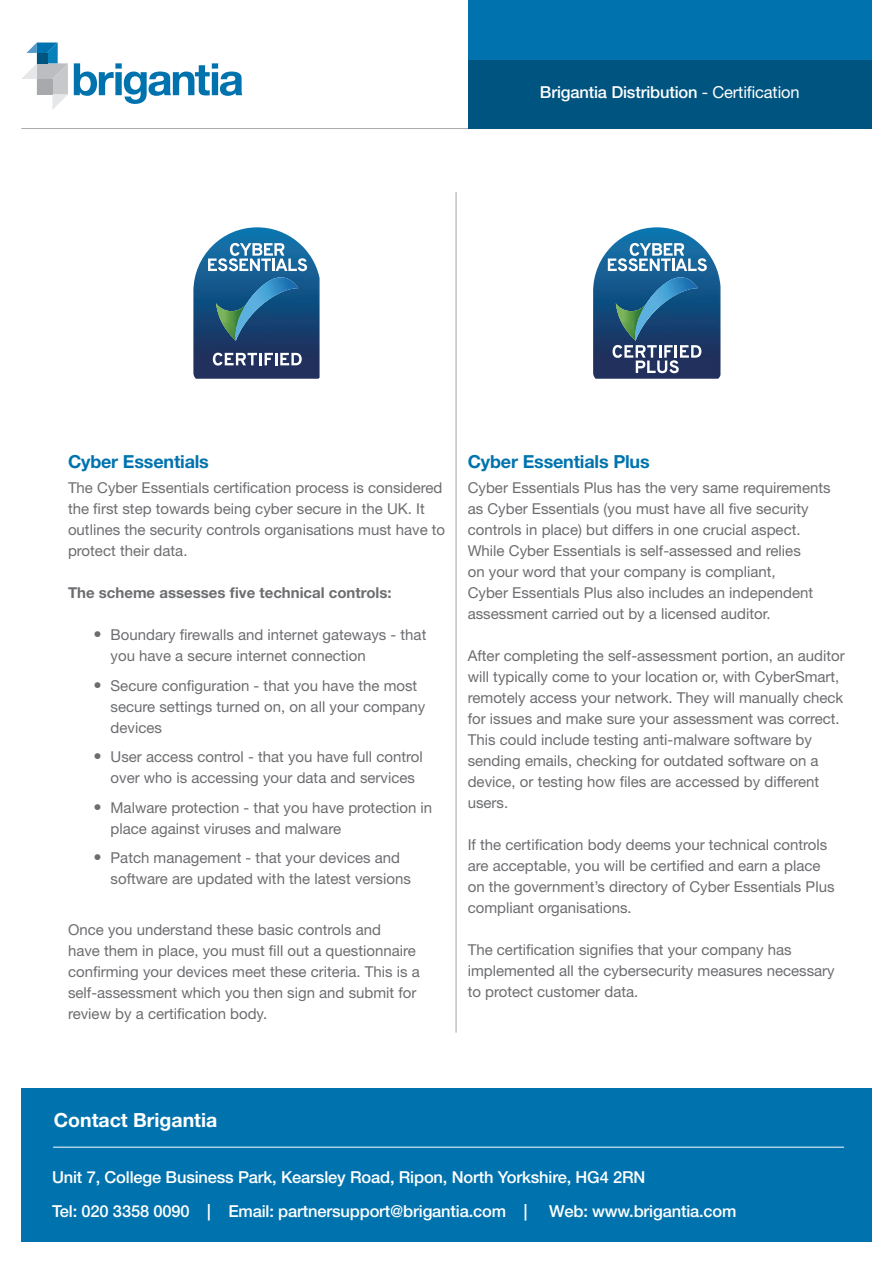
<style>
.page{position:relative;width:893px;height:1263px;background:#fff}
.page>*{position:absolute;margin:0;border:0;box-sizing:border-box;transform-origin:0 0}
.t1{font:700 19.5px "Helvetica Neue LT Std";color:#fff}
.t2{font:700 18px "Helvetica Neue LT Std";letter-spacing:-.01em;color:#0073ae}
.t3{font:500 16.5px/34.5px "Helvetica Neue LT Std";letter-spacing:-.01em;color:#fff}
.t4{font:15px/21px "Helvetica Neue LT Std";color:#6c6d70}
.t5{font:700 15px "Helvetica Neue LT Std";color:#6c6d70}
.s1{font-weight:400}
.s2{font-size:16.5px}
</style>
<div class="page">
<div style="left:21px;top:1089px;width:851px;height:153px;background:#0073ae"></div>
<hr style="left:53px;top:1147px;width:791px;height:1px;background:#fff">
<hr style="left:21px;top:128px;width:812px;height:1px;background:#a8a9ad">
<div style="left:468px;top:0;width:404px;height:61px;background:#0073ae"></div>
<div style="left:468px;top:61px;width:404px;height:68px;background:#005480"></div>
<svg style="left:22px;top:43px;width:46px;height:67px"></svg>
<svg style="left:74px;top:63px;width:168px;height:41px"></svg>
<img style="left:193px;top:227px;width:127px;height:152px">
<svg style="left:216px;top:277px;width:19px;height:26px"></svg>
<img style="left:216px;top:303px;width:19px;height:38px">
<img style="left:235px;top:277px;width:63px;height:64px">
<img style="left:235px;top:304px;width:12px;height:37px">
<svg style="left:208px;top:243px;width:99px;height:28px"></svg>
<svg style="left:213px;top:353px;width:89px;height:13px"></svg>
<img style="left:593px;top:227px;width:127px;height:152px">
<svg style="left:608px;top:243px;width:99px;height:28px"></svg>
<svg style="left:613px;top:277px;width:88px;height:96px"></svg>
<hr style="left:456px;top:192px;width:1px;height:841px;background:#a4a5a9">
<p class="t3" style="left:540px;top:75px;width:261px">Brigantia Distribution <span class="s1">- Certification</span></p>
<p class="t2" style="left:68px;top:450px;width:142px">Cyber Essentials</p>
<p class="t4" style="left:68px;top:477px;width:379px">The Cyber Essentials certification process is considered the first step towards being cyber secure in the UK. It outlines the security controls organisations must have to protect their data.</p>
<p class="t5" style="left:68px;top:583px;width:325px">The scheme assesses five technical controls:</p>
<p class="t4" style="left:111px;top:624px;width:317px;text-indent:-17px"><span class="s2">•</span> Boundary firewalls and internet gateways - that you have a secure internet connection</p>
<p class="t4" style="left:111px;top:675px;width:316px;text-indent:-17px"><span class="s2">•</span> Secure configuration - that you have the most secure settings turned on, on all your company devices</p>
<p class="t4" style="left:111px;top:746px;width:314px;text-indent:-17px"><span class="s2">•</span> User access control - that you have full control over who is accessing your data and services</p>
<p class="t4" style="left:111px;top:797px;width:323px;text-indent:-17px"><span class="s2">•</span> Malware protection - that you have protection in place against viruses and malware</p>
<p class="t4" style="left:111px;top:847px;width:302px;text-indent:-17px"><span class="s2">•</span> Patch management - that your devices and software are updated with the latest versions</p>
<p class="t4" style="left:68px;top:919px;width:353px">Once you understand these basic controls and<br>have them in place, you must fill out a questionnaire confirming your devices meet these criteria. This is a self-assessment which you then sign and submit for review by a certification body.</p>
<p class="t2" style="left:468px;top:450px;width:184px">Cyber Essentials Plus</p>
<p class="t4" style="left:468px;top:477px;width:364px">Cyber Essentials Plus has the very same requirements as Cyber Essentials (you must have all five security controls in place) but differs in one crucial aspect.<br>While Cyber Essentials is self-assessed and relies<br>on your word that your company is compliant,<br>Cyber Essentials Plus also includes an independent assessment carried out by a licensed auditor.</p>
<p class="t4" style="left:468px;top:645px;width:379px">After completing the self-assessment portion, an auditor will typically come to your location or, with CyberSmart, remotely access your network. They will manually check for issues and make sure your assessment was correct.<br>This could include testing anti-malware software by sending emails, checking for outdated software on a device, or testing how files are accessed by different users.</p>
<p class="t4" style="left:468px;top:834px;width:368px">If the certification body deems your technical controls are acceptable, you will be certified and earn a place on the government’s directory of Cyber Essentials Plus compliant organisations.</p>
<p class="t4" style="left:468px;top:939px;width:369px">The certification signifies that your company has implemented all the cybersecurity measures necessary to protect customer data.</p>
<h1 class="t1" style="left:54px;top:1108px;width:165px">Contact Brigantia</h1>
<p class="t3" style="left:52px;top:1159px;width:595px">Unit 7, College Business Park, Kearsley Road, Ripon, North Yorkshire, HG4 2RN<br>Tel: 020 3358 0090 | Email: partnersupport@brigantia.com |</p>
<p class="t3" style="left:549px;top:1194px;width:189px">Web: www.brigantia.com</p>
</div>
